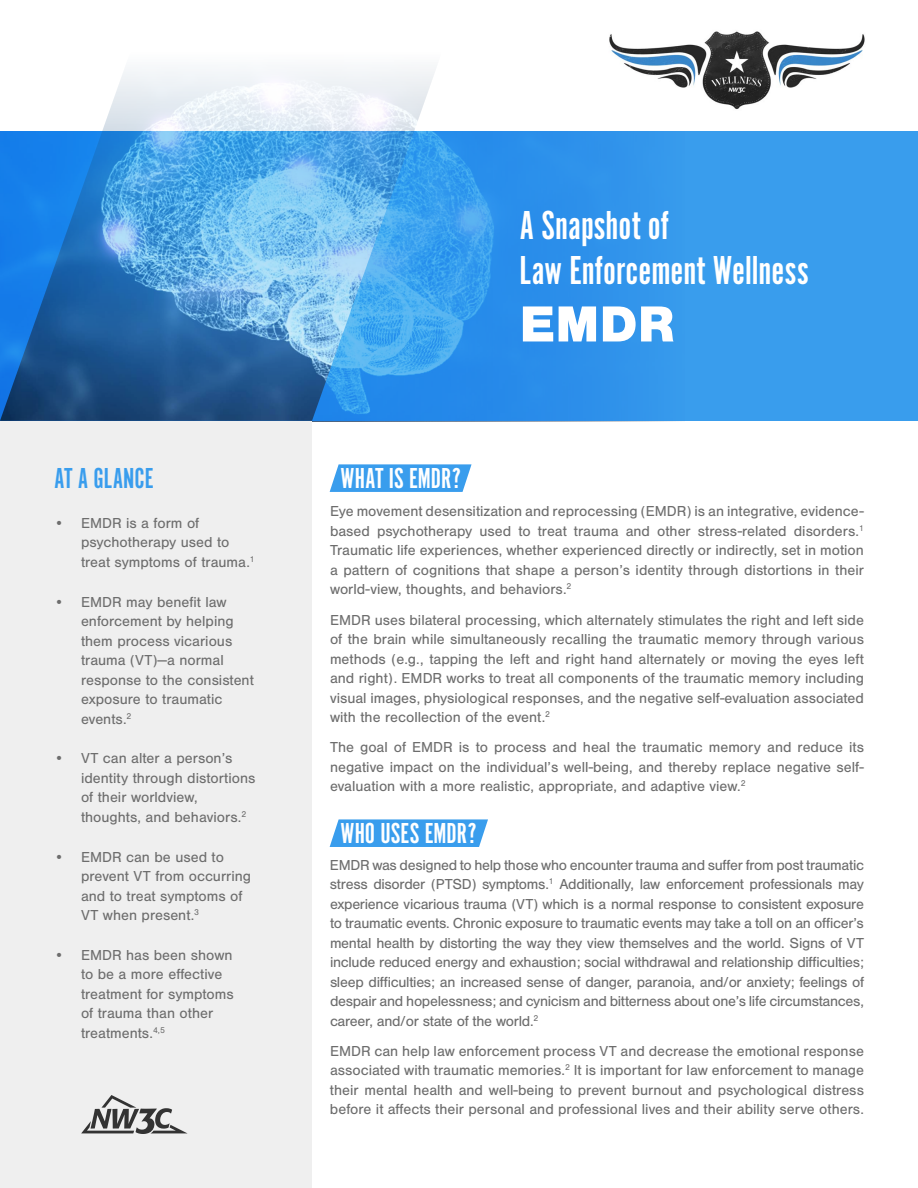
<style>
.page{position:relative;width:918px;height:1188px;background:#fff}
.page>*{position:absolute;margin:0;border:0;box-sizing:border-box;transform-origin:0 0}
.t1{font:900 52.5px "Nimbus San";color:#fff}
.t2{font:42px/45px "Alternate Got No 1 D";color:#fff}
.t3{font:30px "Alternate Got No 1 D";color:#fff}
.t4{font:30px "Alternate Got No 1 D";color:#399ded}
.t5{font:15px/19.5px "Nimbus San";color:#6d6d6d;text-align:justify}
</style>
<div class="page">
<svg style="left:330px;top:819px;width:158px;height:28px;background:#46a3ee"></svg>
<div style="left:0;top:132px;width:918px;height:289px;background:#399ded"></div>
<img style="left:460px;top:132px;width:162px;height:289px">
<div style="left:0;top:421px;width:312px;height:767px;background:#efefef"></div>
<img style="left:609px;top:31px;width:256px;height:79px">
<img style="left:0;top:67px;width:460px;height:354px">
<svg style="left:330px;top:464px;width:142px;height:28px;background:#48a4ee"></svg>
<svg style="left:81px;top:1095px;width:107px;height:39px"></svg>
<h3 class="t4" style="left:54px;top:462px;width:101px">AT A GLANCE</h3>
<p class="t5" style="left:81px;top:513px;width:175px;text-align:left;text-indent:-27px">• EMDR is a form of psychotherapy used to treat symptoms of trauma.<sup>1</sup></p>
<p class="t5" style="left:81px;top:592px;width:174px;text-align:left;text-indent:-27px">• EMDR may benefit law enforcement by helping them process vicarious trauma (VT)—a normal response to the consistent exposure to traumatic events.<sup>2</sup></p>
<p class="t5" style="left:81px;top:749px;width:176px;text-align:left;text-indent:-27px">• VT can alter a person’s identity through distortions of their worldview, thoughts, and behaviors.<sup>2</sup></p>
<p class="t5" style="left:81px;top:847px;width:172px;text-align:left;text-indent:-27px">• EMDR can be used to prevent VT from occurring and to treat symptoms of<br>VT when present.<sup>3</sup></p>
<p class="t5" style="left:81px;top:945px;width:154px;text-align:left;text-indent:-27px">• EMDR has been shown to be a more effective treatment for symptoms of trauma than other treatments.<sup>4,5</sup></p>
<h3 class="t3" style="left:340px;top:462px;width:122px">WHAT IS EMDR?</h3>
<h2 class="t2" style="left:519px;top:204px;width:291px">A Snapshot of<br>Law Enforcement Wellness</h2>
<h1 class="t1" style="left:519px;top:294px;width:157px">EMDR</h1>
<p class="t5" style="left:330px;top:502px;width:536px">Eye movement desensitization and reprocessing (EMDR) is an integrative, evidence&shy;based psychotherapy used to treat trauma and other stress-related disorders.<sup>1<br></sup>Traumatic life experiences, whether experienced directly or indirectly, set in motion a pattern of cognitions that shape a person’s identity through distortions in their world-view, thoughts, and behaviors.<sup>2</sup></p>
<p class="t5" style="left:330px;top:610px;width:536px">EMDR uses bilateral processing, which alternately stimulates the right and left side of the brain while simultaneously recalling the traumatic memory through various methods (e.g., tapping the left and right hand alternately or moving the eyes left and right). EMDR works to treat all components of the traumatic memory including visual images, physiological responses, and the negative self-evaluation associated with the recollection of the event.<sup>2</sup></p>
<p class="t5" style="left:330px;top:738px;width:535px">The goal of EMDR is to process and heal the traumatic memory and reduce its negative impact on the individual’s well-being, and thereby replace negative self&shy;evaluation with a more realistic, appropriate, and adaptive view.<sup>2</sup></p>
<h3 class="t3" style="left:340px;top:817px;width:138px">WHO USES EMDR?</h3>
<p class="t5" style="left:330px;top:855px;width:536px">EMDR was designed to help those who encounter trauma and suffer from post traumatic stress disorder (PTSD) symptoms.<sup>1</sup> Additionally, law enforcement professionals may experience vicarious trauma (VT) which is a normal response to consistent exposure to traumatic events. Chronic exposure to traumatic events may take a toll on an officer’s mental health by distorting the way they view themselves and the world. Signs of VT include reduced energy and exhaustion; social withdrawal and relationship difficulties; sleep difficulties; an increased sense of danger, paranoia, and/or anxiety; feelings of despair and hopelessness; and cynicism and bitterness about one’s life circumstances, career, and/or state of the world.<sup>2</sup></p>
<p class="t5" style="left:330px;top:1042px;width:536px">EMDR can help law enforcement process VT and decrease the emotional response associated with traumatic memories.<sup>2</sup> It is important for law enforcement to manage their mental health and well-being to prevent burnout and psychological distress before it affects their personal and professional lives and their ability serve others.</p>
</div>
